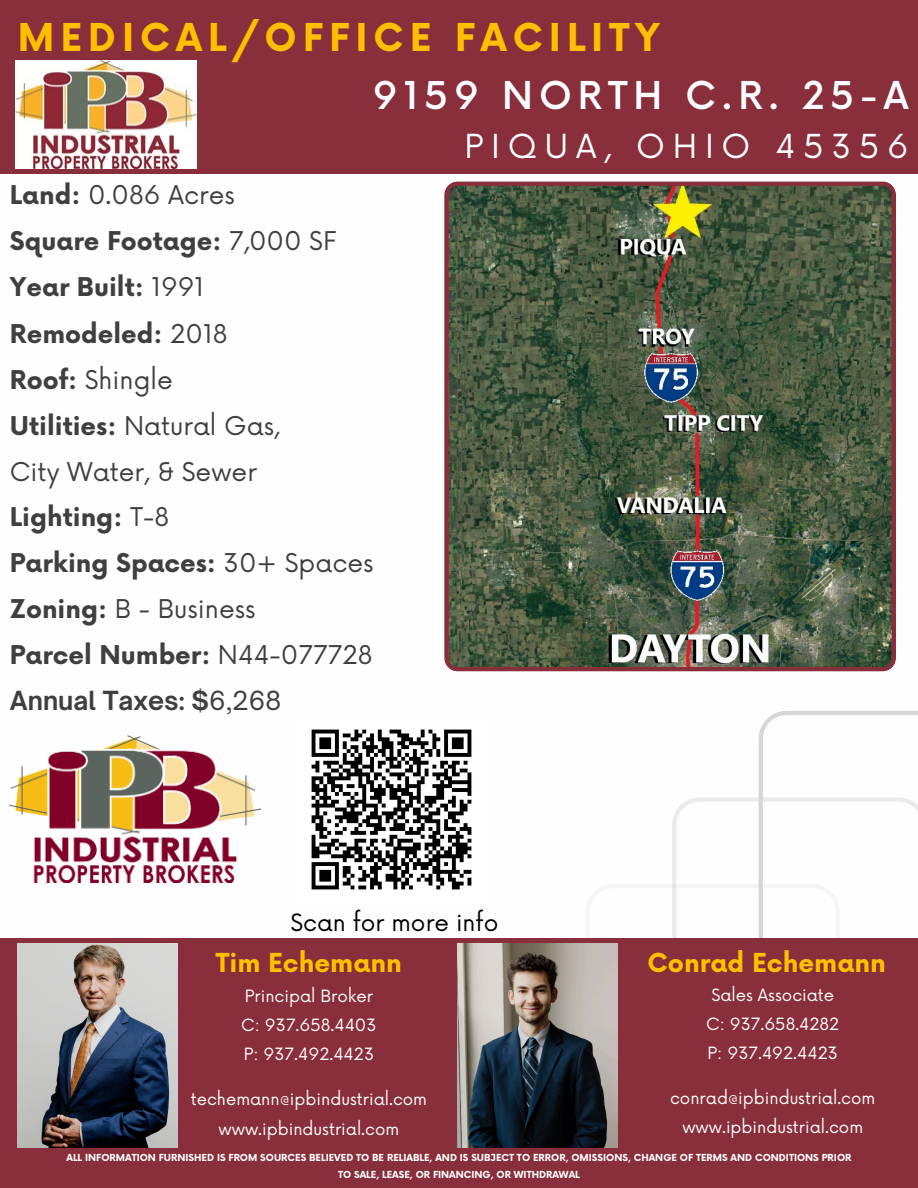
<style>
.page{position:relative;width:918px;height:1188px;background:#fff}
.page>*{position:absolute;margin:0;border:0;box-sizing:border-box;transform-origin:0 0}
.t1{font:700 37.35px "Now";letter-spacing:.16em;color:#ffbf00}
.t2{font:500 37.35px "Now";letter-spacing:.16em;color:#fff}
.t3{font:32.25px "Now";letter-spacing:.24em;color:#fff}
.t4{font:700 25.5px "Now";color:#ffbf00}
.t5{font:700 25.2px/46px "Now";color:#3f3e41}
.t6{font:23.25px "Now";color:#000}
.t7{font:16.5px/29.2px "Now";color:#fff;text-align:center}
.t8{font:700 9.45px "Now";color:#fff}
.s1{font-weight:400}
.s2{font-family:"Open Sauce One"}
.s3{font-family:"Open Sauce One";font-weight:400}
</style>
<div class="page">
<svg style="left:672px;top:797px;width:87px;height:141px"></svg>
<svg style="left:759px;top:711px;width:159px;height:227px"></svg>
<img style="left:10px;top:735px;width:251px;height:148px">
<img style="left:311px;top:729px;width:161px;height:161px">
<div style="left:0;top:938px;width:918px;height:250px;background:#892f3b"></div>
<img style="left:18px;top:944px;width:159px;height:203px">
<img style="left:458px;top:944px;width:159px;height:203px">
<svg style="left:444px;top:181px;width:452px;height:491px;background:#525d48"></svg>
<div style="left:0;top:0;width:918px;height:174px;background:#892f3b"></div>
<img style="left:16px;top:60px;width:181px;height:108px">
<p class="t1" style="left:18px;top:18px;width:643px">MEDICAL/OFFICE FACILITY</p>
<h5 class="t2" style="left:373px;top:75px;width:537px">9159 NORTH C.R. 25-A</h5>
<h5 class="t3" style="left:464px;top:128px;width:446px">PIQUA, OHIO 45356</h5>
<p class="t5" style="left:10px;top:174px;width:365px">Land: <span class="s1">0.086 Acres<br></span>Square Footage: <span class="s1">7,000 SF<br></span>Year Built: <span class="s1">1991<br></span>Remodeled: <span class="s1">2018<br></span>Roof: <span class="s1">Shingle<br></span>Utilities: <span class="s1">Natural Gas,<br>City Water, &amp; Sewer<br></span>Lighting: <span class="s1">T-8<br></span>Parking Spaces: <span class="s1">30+ Spaces<br></span>Zoning: <span class="s1">B - Business<br></span>Parcel Number: <span class="s1">N44-077728<br></span><span class="s2">Annual Taxes: $</span><span class="s3">6,268</span></p>
<p class="t6" style="left:291px;top:909px;width:209px">Scan for more info</p>
<p class="t4" style="left:216px;top:949px;width:188px">Tim Echemann</p>
<p class="t4" style="left:647px;top:949px;width:240px">Conrad Echemann</p>
<h4 class="t7" style="left:241px;top:982px;width:137px;text-align:left">Principal Broker<br>C: 937.658.4403<br>P: 937.492.4423</h4>
<p class="t7" style="left:191px;top:1086px;width:238px">techemann@ipbindustrial.com www.ipbindustrial.com</p>
<h3 class="t7" style="left:706px;top:981px;width:135px">Sales Associate<br>C: 937.658.4282<br>P: 937.492.4423</h3>
<h5 class="t7" style="left:670px;top:1084px;width:207px">conrad@ipbindustrial.com www.ipbindustrial.com</h5>
<h5 class="t8" style="left:66px;top:1153px;width:787px">ALL INFORMATION FURNISHED IS FROM SOURCES BELIEVED TO BE RELIABLE, AND IS SUBJECT TO ERROR, OMISSIONS, CHANGE OF TERMS AND CONDITIONS PRIOR</h5>
<p class="t8" style="left:338px;top:1169px;width:243px">TO SALE, LEASE, OR FINANCING, OR WITHDRAWAL</p>
</div>
